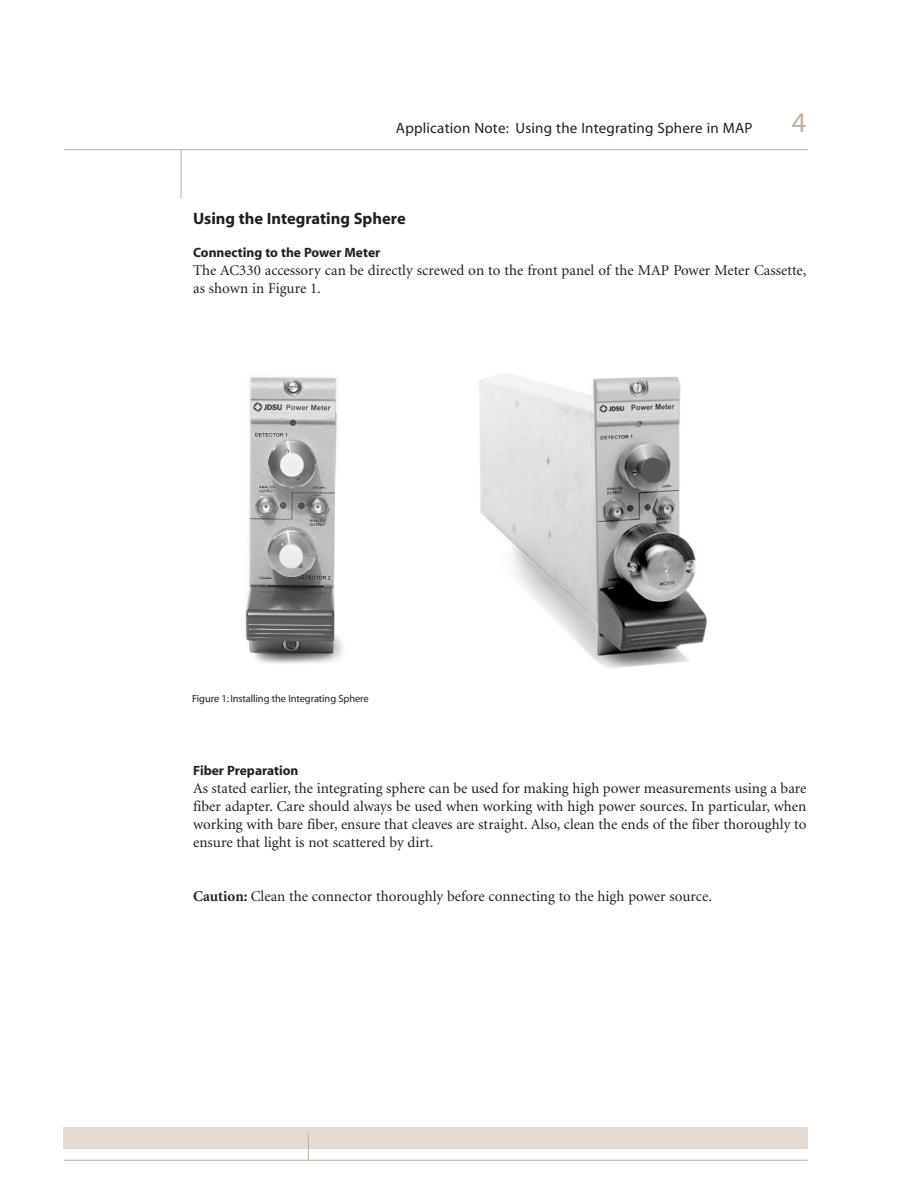
<style>
.page{position:relative;width:918px;height:1188px;background:#fff}
.page>*{position:absolute;margin:0;border:0;box-sizing:border-box;transform-origin:0 0}
.t1{font:28.5px "Myriad MM 400 600";color:#bbb0a3}
.t2{font:16.5px "Myriad MM 700 600";color:#231f20}
.t3{font:15px/18px "Minion";color:#231f20}
.t4{font:15px "Myriad MM 400 600";letter-spacing:.015em;color:#231f20}
.t5{font:13.5px "Myriad MM 700 600";color:#231f20}
.t6{font:10.5px "Myriad MM 400 600";letter-spacing:-.01em;color:#231f20}
.s1{font-weight:700}
</style>
<div class="page">
<hr style="left:181px;top:150px;width:1px;height:49px;background:#bbb0a3">
<hr style="left:64px;top:149px;width:744px;height:1px;background:#bbb0a3">
<div style="left:64px;top:1127px;width:744px;height:21px;background:#e1dbd4"></div>
<svg style="left:308px;top:1133px;width:1px;height:27px"></svg>
<hr style="left:64px;top:1160px;width:744px;height:1px;background:#bbb0a3">
<img style="left:479px;top:374px;width:229px;height:294px">
<img style="left:245px;top:377px;width:98px;height:287px">
<p class="t4" style="left:396px;top:122px;width:358px">Application Note: Using the Integrating Sphere in MAP</p>
<h1 class="t1" style="left:792px;top:112px;width:16px">4</h1>
<p class="t2" style="left:193px;top:212px;width:214px">Using the Integrating Sphere</p>
<p class="t5" style="left:193px;top:248px;width:189px">Connecting to the Power Meter</p>
<p class="t3" style="left:193px;top:263px;width:615px">The AC330 accessory can be directly screwed on to the front panel of the MAP Power Meter Cassette, as shown in Figure 1.</p>
<p class="t6" style="left:192px;top:695px;width:178px">Figure 1: Installing the Integrating Sphere</p>
<p class="t5" style="left:193px;top:765px;width:107px">Fiber Preparation</p>
<p class="t3" style="left:193px;top:780px;width:615px;text-align:justify">As stated earlier, the integrating sphere can be used for making high power measurements using a bare fiber adapter. Care should always be used when working with high power sources. In particular, when working with bare fiber, ensure that cleaves are straight. Also, clean the ends of the fiber thoroughly to ensure that light is not scattered by dirt.</p>
<p class="t3" style="left:193px;top:888px;width:520px"><span class="s1">Caution:</span> Clean the connector thoroughly before connecting to the high power source.</p>
</div>
